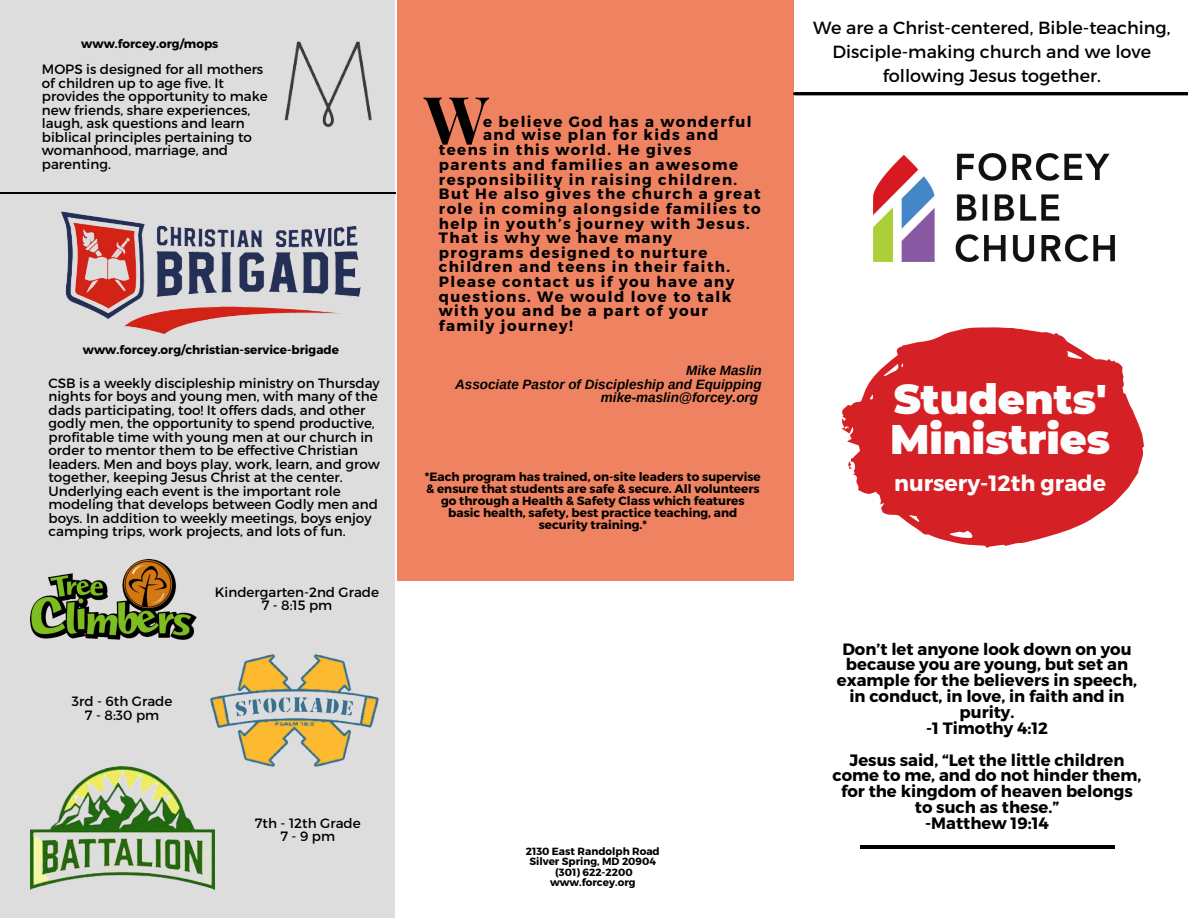
<style>
.page{position:relative;width:1188px;height:918px;background:#fff}
.page>*{position:absolute;margin:0;border:0;box-sizing:border-box;transform-origin:0 0}
.t1{font:700 66.3px "Playfair Display";color:#000}
.t2{font:900 41.25px/40.5px "Montserrat";color:#fdfcfc}
.t3{font:700 22.2px "Montserrat";color:#fdfcfc}
.t4{font:17.55px/23.7px "Montserrat";color:#000;text-align:center}
.t5{font:700 16.5px/15.9px "Montserrat";color:#000;text-align:center}
.t6{font:700 15px/14.7px "Montserrat";letter-spacing:.095em;color:#000}
.t7{font:13.5px/13.5px "Montserrat";color:#000;text-align:center}
.t8{font:italic 700 13.5px/13.5px "Arimo";color:#000;text-align:right}
.t9{font:700 12px/12px "Montserrat";color:#000;text-align:center}
.t10{font:700 10.5px/10.5px "Montserrat";color:#000;text-align:center}
</style>
<div class="page">
<img style="left:874px;top:153px;width:240px;height:108px">
<svg style="left:841px;top:327px;width:303px;height:221px;fill:#d52025"></svg>
<div style="left:397px;top:0;width:396px;height:580px;background:#ee8261"></div>
<hr style="left:860px;top:845px;width:254px;height:4px;background:#000">
<hr style="left:795px;top:92px;width:393px;height:3px;background:#000">
<div style="left:0;top:0;width:395px;height:918px;background:#ddd"></div>
<hr style="left:0;top:193px;width:396px;height:1px;background:#000">
<img style="left:284px;top:41px;width:88px;height:87px">
<img style="left:61px;top:211px;width:300px;height:123px">
<img style="left:30px;top:559px;width:167px;height:80px">
<img style="left:210px;top:654px;width:169px;height:113px">
<img style="left:30px;top:767px;width:185px;height:123px">
<p class="t9" style="left:81px;top:37px;width:139px">www.forcey.org/mops</p>
<p class="t7" style="left:42px;top:62px;width:227px;text-align:left">MOPS is designed for all mothers of children up to age five. It provides the opportunity to make new friends, share experiences, laugh, ask questions and learn biblical principles pertaining to womanhood, marriage, and parenting.</p>
<p class="t9" style="left:83px;top:343px;width:258px">www.forcey.org/christian-service-brigade</p>
<p class="t7" style="left:48px;top:375px;width:333px;text-align:left">CSB is a weekly discipleship ministry on Thursday nights for boys and young men, with many of the dads participating, too! It offers dads, and other godly men, the opportunity to spend productive, profitable time with young men at our church in order to mentor them to be effective Christian leaders. Men and boys play, work, learn, and grow together, keeping Jesus Christ at the center.<br>Underlying each event is the important role modeling that develops between Godly men and boys. In addition to weekly meetings, boys enjoy camping trips, work projects, and lots of fun.</p>
<p class="t7" style="left:72px;top:694px;width:102px">3rd - 6th Grade<br>7 - 8:30 pm</p>
<p class="t7" style="left:215px;top:585px;width:166px">Kindergarten-2nd Grade<br>7 - 8:15 pm</p>
<p class="t7" style="left:255px;top:816px;width:107px">7th - 12th Grade<br>7-9pm</p>
<h1 class="t1" style="left:424px;top:73px;width:66px">W</h1>
<p class="t6" style="left:483px;top:114px;width:270px;line-height:13.4px">e believe God has a wonderful and wise plan for kids and</p>
<p class="t6" style="left:439px;top:142px;width:323px">teens in this world. He gives parents and families an awesome responsibility in raising children.<br>But He also gives the church a great role in coming alongside families to help in youth’s journey with Jesus.<br>That is why we have many<br>programs designed to nurture children and teens in their faith.<br>Please contact us if you have any questions. We would love to talk with you and be a part of your family journey!</p>
<p class="t8" style="left:455px;top:364px;width:308px">Mike Maslin<br>Associate Pastor of Discipleship and Equipping mike-maslin@forcey.org</p>
<p class="t4" style="left:813px;top:15px;width:359px">We are a Christ-centered, Bible-teaching,<br>Disciple-making church and we love following Jesus together.</p>
<h2 class="t2" style="left:890px;top:379px;width:222px">Students'<br>Ministries</h2>
<p class="t9" style="left:425px;top:470px;width:337px">*Each program has trained, on-site leaders to supervise &amp; ensure that students are safe &amp; secure. All volunteers go through a Health &amp; Safety Class which features basic health, safety, best practice teaching, and security training.*</p>
<h3 class="t3" style="left:894px;top:469px;width:213px">nursery-12th grade</h3>
<p class="t10" style="left:526px;top:845px;width:135px">2130 East Randolph Road<br>Silver Spring, MD 20904 (301) 622-2200 www.forcey.org</p>
<p class="t5" style="left:837px;top:640px;width:302px">Don’t let anyone look down on you because you are young, but set an example for the believers in speech, in conduct, in love, in faith and in purity.<br>-1 Timothy 4:12</p>
<p class="t5" style="left:833px;top:751px;width:310px">Jesus said, “Let the little children come to me, and do not hinder them, for the kingdom of heaven belongs to such as these.”<br>-Matthew 19:14</p>
</div>
